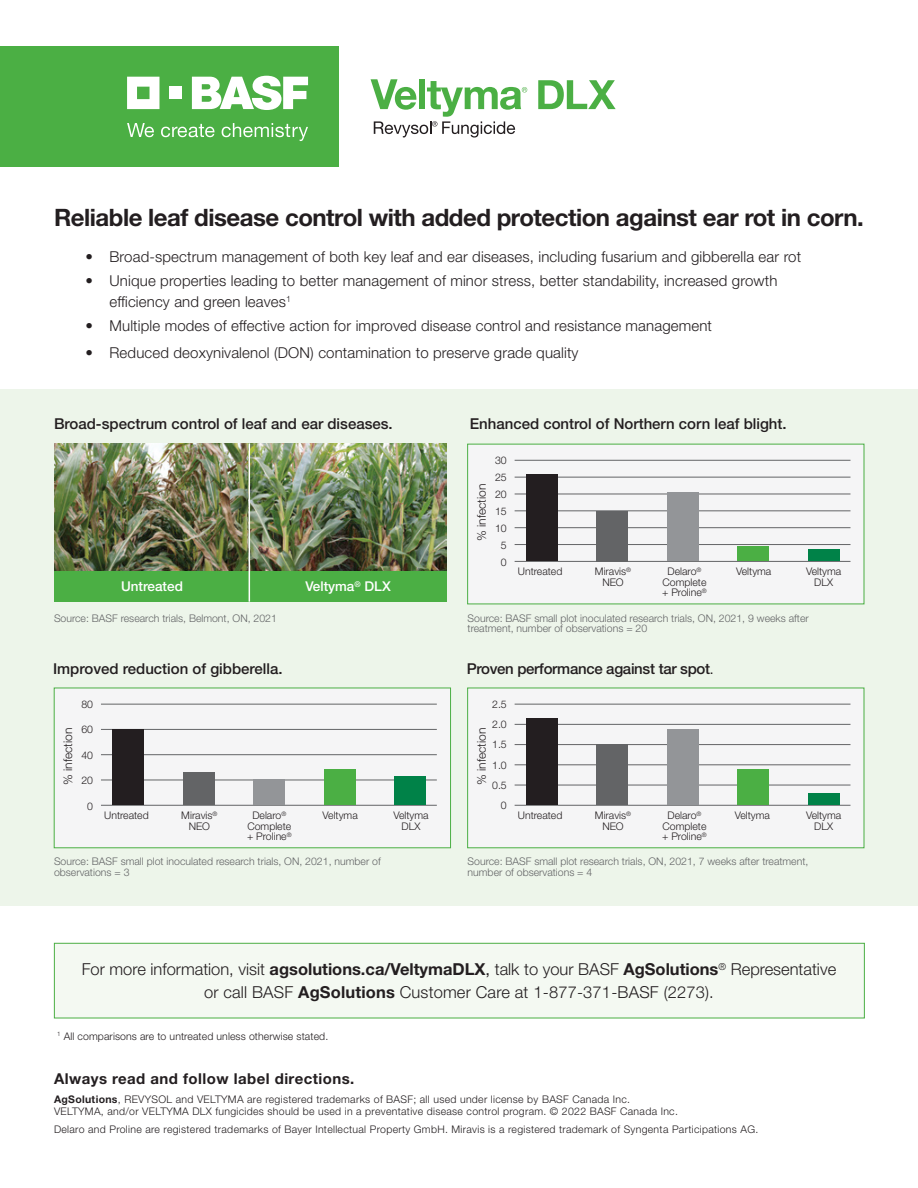
<style>
.page{position:relative;width:918px;height:1188px;background:#fff}
.page>*{position:absolute;margin:0;border:0;box-sizing:border-box;transform-origin:0 0}
.t1{font:700 24px "Helvetica Neue LT Std";letter-spacing:-.02em;color:#231e20}
.t2{font:300 16.5px/22.5px "Helvetica Neue LT Std";color:#231e20;text-align:center}
.t3{font:300 15px/21px "Helvetica Neue LT Std";letter-spacing:.01em;color:#231e20}
.t4{font:500 15px "Helvetica Neue LT Std";color:#231e20}
.t5{font:700 15px "Helvetica Neue LT Std";letter-spacing:.03em;color:#231e20}
.t6{font:500 15px "Helvetica Neue LT Std";letter-spacing:-.02em;color:#231e20}
.t7{font:500 13.5px "Helvetica Neue LT Std";color:#fff}
.t8{font:300 12px "Helvetica Neue LT Std";color:#231e20}
.t9{font:300 10.5px/17px "Helvetica Neue LT Std";letter-spacing:.03em;color:#231e20;text-align:center}
.t10{font:300 10.5px/10.5px "Helvetica Neue LT Std";color:#636466}
.t11{font:300 10.5px/10.5px "Helvetica Neue LT Std";color:#231e20;text-align:center}
.t12{font:300 10.5px "Helvetica Neue LT Std";letter-spacing:.01em;color:#231e20}
.t13{font:300 6.15px "Helvetica Neue LT Std";color:#231e20}
.s1{font-weight:400;font-size:13.5px}
.s2{font-weight:700}
.s3{font-weight:400}
</style>
<div class="page">
<div style="left:0;top:390px;width:918px;height:516px;background:#edf5ea"></div>
<div style="left:54px;top:943px;width:811px;height:75px;background:#f4f9f2;border:1px solid #4baf44"></div>
<div style="left:0;top:46px;width:338px;height:121px;background:#4baf44"></div>
<svg style="left:127px;top:77px;width:32px;height:32px"></svg>
<div style="left:169px;top:87px;width:13px;height:12px;background:#fff"></div>
<svg style="left:192px;top:76px;width:116px;height:34px"></svg>
<svg style="left:127px;top:123px;width:27px;height:14px"></svg>
<svg style="left:161px;top:124px;width:54px;height:13px"></svg>
<svg style="left:222px;top:123px;width:86px;height:18px"></svg>
<img style="left:54px;top:443px;width:195px;height:128px">
<img style="left:250px;top:443px;width:196px;height:128px">
<div style="left:54px;top:571px;width:196px;height:31px;background:#4baf44"></div>
<div style="left:250px;top:571px;width:196px;height:31px;background:#4baf44"></div>
<hr style="left:249px;top:443px;width:1px;height:159px;background:#fff">
<div style="left:467px;top:444px;width:397px;height:160px;background:#f5f5f6"></div>
<hr style="left:515px;top:460px;width:335px;height:1px;background:#636466">
<hr style="left:515px;top:477px;width:335px;height:1px;background:#636466">
<hr style="left:515px;top:494px;width:335px;height:1px;background:#636466">
<hr style="left:515px;top:511px;width:335px;height:1px;background:#636466">
<hr style="left:515px;top:527px;width:335px;height:1px;background:#636466">
<hr style="left:515px;top:544px;width:335px;height:1px;background:#636466">
<hr style="left:515px;top:561px;width:335px;height:1px;background:#636466">
<div style="left:526px;top:475px;width:32px;height:86px;background:#231e20"></div>
<div style="left:596px;top:511px;width:32px;height:50px;background:#636466"></div>
<div style="left:667px;top:492px;width:32px;height:69px;background:#939598"></div>
<div style="left:737px;top:546px;width:32px;height:15px;background:#4baf44"></div>
<div style="left:808px;top:550px;width:32px;height:11px;background:#008248"></div>
<div style="left:467px;top:688px;width:397px;height:160px;background:#f5f5f6;border:1px solid #4baf44"></div>
<hr style="left:515px;top:704px;width:335px;height:1px;background:#636466">
<hr style="left:515px;top:724px;width:335px;height:1px;background:#636466">
<hr style="left:515px;top:744px;width:335px;height:1px;background:#636466">
<hr style="left:515px;top:765px;width:335px;height:1px;background:#636466">
<hr style="left:515px;top:785px;width:335px;height:1px;background:#636466">
<hr style="left:515px;top:805px;width:335px;height:1px;background:#636466">
<div style="left:526px;top:719px;width:32px;height:86px;background:#231e20"></div>
<div style="left:596px;top:745px;width:32px;height:60px;background:#636466"></div>
<div style="left:667px;top:729px;width:32px;height:76px;background:#939598"></div>
<div style="left:737px;top:769px;width:32px;height:36px;background:#4baf44"></div>
<div style="left:808px;top:794px;width:32px;height:11px;background:#008248"></div>
<svg style="left:538px;top:80px;width:78px;height:29px"></svg>
<svg style="left:371px;top:79px;width:156px;height:59px"></svg>
<div style="left:54px;top:688px;width:397px;height:160px;background:#f5f5f6;border:1px solid #4baf44"></div>
<hr style="left:101px;top:704px;width:336px;height:1px;background:#636466">
<hr style="left:101px;top:729px;width:336px;height:1px;background:#636466">
<hr style="left:101px;top:754px;width:336px;height:1px;background:#636466">
<hr style="left:101px;top:780px;width:336px;height:1px;background:#636466">
<hr style="left:101px;top:805px;width:336px;height:1px;background:#636466">
<div style="left:112px;top:729px;width:32px;height:76px;background:#231e20"></div>
<div style="left:183px;top:773px;width:31px;height:32px;background:#636466"></div>
<div style="left:253px;top:780px;width:32px;height:25px;background:#939598"></div>
<div style="left:324px;top:769px;width:31px;height:36px;background:#4baf44"></div>
<div style="left:394px;top:777px;width:32px;height:28px;background:#008248"></div>
<h1 class="t1" style="left:54px;top:203px;width:811px">Reliable leaf disease control with added protection against ear rot in corn.</h1>
<h3 class="t3" style="left:85px;top:246px;width:717px">• Broad-spectrum management of both key leaf and ear diseases, including fusarium and gibberella ear rot</h3>
<h3 class="t3" style="left:109px;top:270px;width:669px;text-indent:-24px">• Unique properties leading to better management of minor stress, better standability, increased growth efficiency and green leaves<sup>1</sup></h3>
<h3 class="t3" style="left:85px;top:315px;width:628px">• Multiple modes of effective action for improved disease control and resistance management</h3>
<h3 class="t3" style="left:85px;top:342px;width:495px">• Reduced deoxynivalenol (DON) contamination to preserve grade quality</h3>
<h3 class="t4" style="left:54px;top:415px;width:340px">Broad-spectrum control of leaf and ear diseases.</h3>
<h3 class="t4" style="left:470px;top:415px;width:319px">Enhanced control of Northern corn leaf blight.</h3>
<p class="t7" style="left:121px;top:578px;width:63px">Untreated</p>
<p class="t7" style="left:305px;top:578px;width:87px">Veltyma<sup>®</sup> DLX</p>
<p class="t8" style="left:474px;top:541px;width:59px;rotate:-90deg">% infection</p>
<p class="t9" style="left:495px;top:452px;width:13px">30<br>25<br>20<br>15<br>10<br>5<br>0</p>
<p class="t11" style="left:595px;top:566px;width:38px">Miravis<sup>®<br></sup>NEO</p>
<p class="t11" style="left:662px;top:566px;width:46px">Delaro<sup>®<br></sup>Complete + Proline<sup>®</sup></p>
<p class="t11" style="left:518px;top:566px;width:46px">Untreated</p>
<p class="t11" style="left:736px;top:566px;width:37px">Veltyma</p>
<p class="t11" style="left:806px;top:566px;width:37px">Veltyma<br>DLX</p>
<p class="t10" style="left:54px;top:612px;width:224px">Source: BASF research trials, Belmont, ON, 2021</p>
<p class="t10" style="left:468px;top:612px;width:343px">Source: BASF small plot inoculated research trials, ON, 2021, 9 weeks after treatment, number of observations = 20</p>
<h3 class="t4" style="left:53px;top:660px;width:231px">Improved reduction of gibberella.</h3>
<h3 class="t6" style="left:467px;top:660px;width:248px">Proven performance against tar spot<span class="s1">.</span></h3>
<p class="t8" style="left:60px;top:785px;width:59px;rotate:-90deg">% infection</p>
<p class="t9" style="left:81px;top:695px;width:13px">80</p>
<p class="t9" style="left:81px;top:721px;width:13px">60</p>
<p class="t9" style="left:81px;top:746px;width:13px">40</p>
<p class="t9" style="left:81px;top:772px;width:13px">20</p>
<p class="t9" style="left:87px;top:797px;width:7px">0</p>
<p class="t9" style="left:189px;top:817px;width:23px">NEO</p>
<p class="t11" style="left:247px;top:810px;width:46px">Delaro<sup>®<br></sup>Complete + Proline<sup>®</sup></p>
<p class="t11" style="left:393px;top:810px;width:37px">Veltyma<br>DLX</p>
<p class="t13" style="left:213px;top:810px;width:6px">®</p>
<p class="t11" style="left:104px;top:810px;width:46px">Untreated</p>
<p class="t11" style="left:181px;top:810px;width:33px">Miravis</p>
<p class="t11" style="left:323px;top:810px;width:37px">Veltyma</p>
<p class="t9" style="left:492px;top:694px;width:16px;line-height:20.2px;text-align:right">2.5<br>2.0<br>1.5<br>1.0<br>0.5<br>0</p>
<p class="t8" style="left:474px;top:785px;width:59px;rotate:-90deg">% infection</p>
<p class="t11" style="left:595px;top:810px;width:38px">Miravis<sup>®<br></sup>NEO</p>
<p class="t11" style="left:662px;top:810px;width:46px">Delaro<sup>®<br></sup>Complete + Proline<sup>®</sup></p>
<p class="t11" style="left:518px;top:810px;width:46px">Untreated</p>
<p class="t11" style="left:735px;top:810px;width:37px">Veltyma</p>
<p class="t11" style="left:806px;top:810px;width:37px">Veltyma<br>DLX</p>
<p class="t10" style="left:54px;top:856px;width:328px">Source: BASF small plot inoculated research trials, ON, 2021, number of observations = 3</p>
<p class="t10" style="left:468px;top:856px;width:342px">Source: BASF small plot research trials, ON, 2021, 7 weeks after treatment, number of observations = 4</p>
<h2 class="t2" style="left:82px;top:958px;width:756px">For more information, visit <span class="s2">agsolutions.ca/VeltymaDLX</span><span class="s3">,</span> talk to your BASF <span class="s2">AgSolutions</span><sup>®</sup> Representative or call BASF <span class="s2">AgSolutions</span> Customer Care at 1-877-371-BASF (2273).</h2>
<p class="t12" style="left:57px;top:1030px;width:273px"><sup>1</sup> All comparisons are to untreated unless otherwise stated.</p>
<h3 class="t5" style="left:54px;top:1069px;width:302px">Always read and follow label directions.</h3>
<p class="t9" style="left:54px;top:1093px;width:625px;line-height:12px;text-align:left"><span class="s2">AgSolutions</span>, REVYSOL and VELTYMA are registered trademarks of BASF; all used under license by BASF Canada Inc.<br>VELTYMA, and/or VELTYMA DLX fungicides should be used in a preventative disease control program. © 2022 BASF Canada Inc.</p>
<p class="t9" style="left:54px;top:1121px;width:706px">Delaro and Proline are registered trademarks of Bayer Intellectual Property GmbH. Miravis is a registered trademark of Syngenta Participations AG.</p>
</div>
